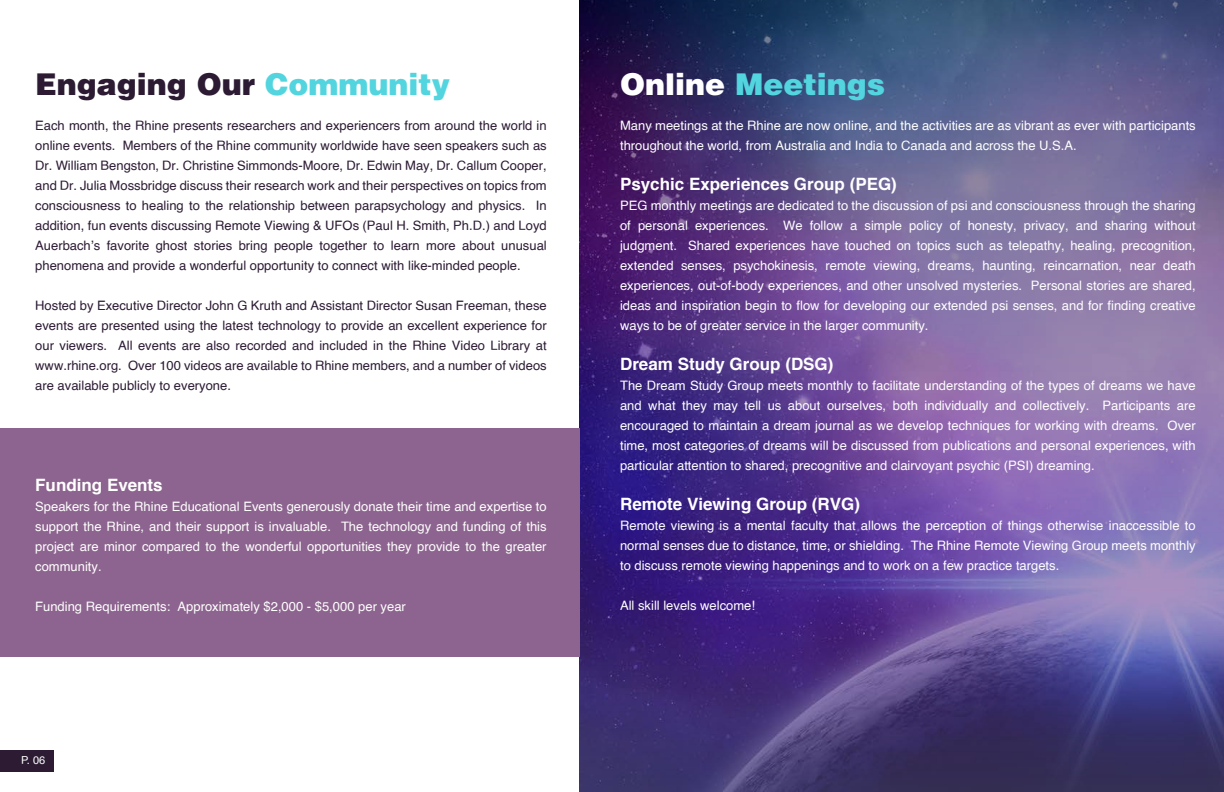
<style>
.page{position:relative;width:1224px;height:792px;background:#fff}
.page>*{position:absolute;margin:0;border:0;box-sizing:border-box;transform-origin:0 0}
.t1{font:900 30px "Helvetica LT Std";color:#2c1b33}
.t2{font:900 30px "Helvetica LT Std";color:#52d5df}
.t3{font:700 17px "Helvetica";color:#fff}
.t4{font:13px/20px "Helvetica";color:#fff;text-align:justify}
.t5{font:13px/20px "Helvetica";color:#2c1b33;text-align:justify}
.t6{font:11px "Helvetica";color:#fff}
.s1{color:#52d5df}
.s2{color:#fff}
</style>
<div class="page">
<img style="left:580px;top:0;width:644px;height:792px">
<div style="left:0;top:428px;width:580px;height:229px;background:#8d648f"></div>
<div style="left:0;top:750px;width:53px;height:22px;background:#2c1b33"></div>
<h1 class="t1" style="left:35px;top:65px;width:417px">Engaging Our <span class="s1">Community</span></h1>
<p class="t5" style="left:35px;top:116px;width:513px">Each month, the Rhine presents researchers and experiencers from around the world in online events. Members of the Rhine community worldwide have seen speakers such as Dr. William Bengston, Dr. Christine Simmonds-Moore, Dr. Edwin May, Dr. Callum Cooper, and Dr. Julia Mossbridge discuss their research work and their perspectives on topics from consciousness to healing to the relationship between parapsychology and physics. In addition, fun events discussing Remote Viewing &amp; UFOs (Paul H. Smith, Ph.D.) and Loyd Auerbach’s favorite ghost stories bring people together to learn more about unusual phenomena and provide a wonderful opportunity to connect with like-minded people.</p>
<p class="t5" style="left:35px;top:296px;width:513px">Hosted by Executive Director John G Kruth and Assistant Director Susan Freeman, these events are presented using the latest technology to provide an excellent experience for our viewers. All events are also recorded and included in the Rhine Video Library at www.rhine.org. Over 100 videos are available to Rhine members, and a number of videos are available publicly to everyone.</p>
<h2 class="t3" style="left:35px;top:472px;width:129px">Funding Events</h2>
<p class="t4" style="left:35px;top:497px;width:513px">Speakers for the Rhine Educational Events generously donate their time and expertise to support the Rhine, and their support is invaluable. The technology and funding of this project are minor compared to the wonderful opportunities they provide to the greater community.</p>
<p class="t4" style="left:35px;top:597px;width:372px">Funding Requirements: Approximately $2,000 - $5,000 per year</p>
<p class="t6" style="left:21px;top:752px;width:26px">P. 06</p>
<h1 class="t2" style="left:620px;top:65px;width:266px"><span class="s2">Online</span> Meetings</h1>
<p class="t4" style="left:620px;top:116px;width:577px">Many meetings at the Rhine are now online, and the activities are as vibrant as ever with participants throughout the world, from Australia and India to Canada and across the U.S.A.</p>
<h2 class="t3" style="left:620px;top:170px;width:278px">Psychic Experiences Group (PEG)</h2>
<p class="t4" style="left:620px;top:196px;width:577px">PEG monthly meetings are dedicated to the discussion of psi and consciousness through the sharing of personal experiences. We follow a simple policy of honesty, privacy, and sharing without judgment. Shared experiences have touched on topics such as telepathy, healing, precognition, extended senses, psychokinesis, remote viewing, dreams, haunting, reincarnation, near death experiences, out-of-body experiences, and other unsolved mysteries. Personal stories are shared, ideas and inspiration begin to flow for developing our extended psi senses, and for finding creative ways to be of greater service in the larger community.</p>
<h2 class="t3" style="left:620px;top:350px;width:215px">Dream Study Group (DSG)</h2>
<p class="t4" style="left:620px;top:376px;width:577px">The Dream Study Group meets monthly to facilitate understanding of the types of dreams we have and what they may tell us about ourselves, both individually and collectively. Participants are encouraged to maintain a dream journal as we develop techniques for working with dreams. Over time, most categories of dreams will be discussed from publications and personal experiences, with particular attention to shared, precognitive and clairvoyant psychic (PSI) dreaming.</p>
<h2 class="t3" style="left:620px;top:490px;width:241px">Remote Viewing Group (RVG)</h2>
<p class="t4" style="left:620px;top:516px;width:577px">Remote viewing is a mental faculty that allows the perception of things otherwise inaccessible to normal senses due to distance, time, or shielding. The Rhine Remote Viewing Group meets monthly to discuss remote viewing happenings and to work on a few practice targets.</p>
<p class="t4" style="left:620px;top:596px;width:137px">All skill levels welcome!</p>
</div>
